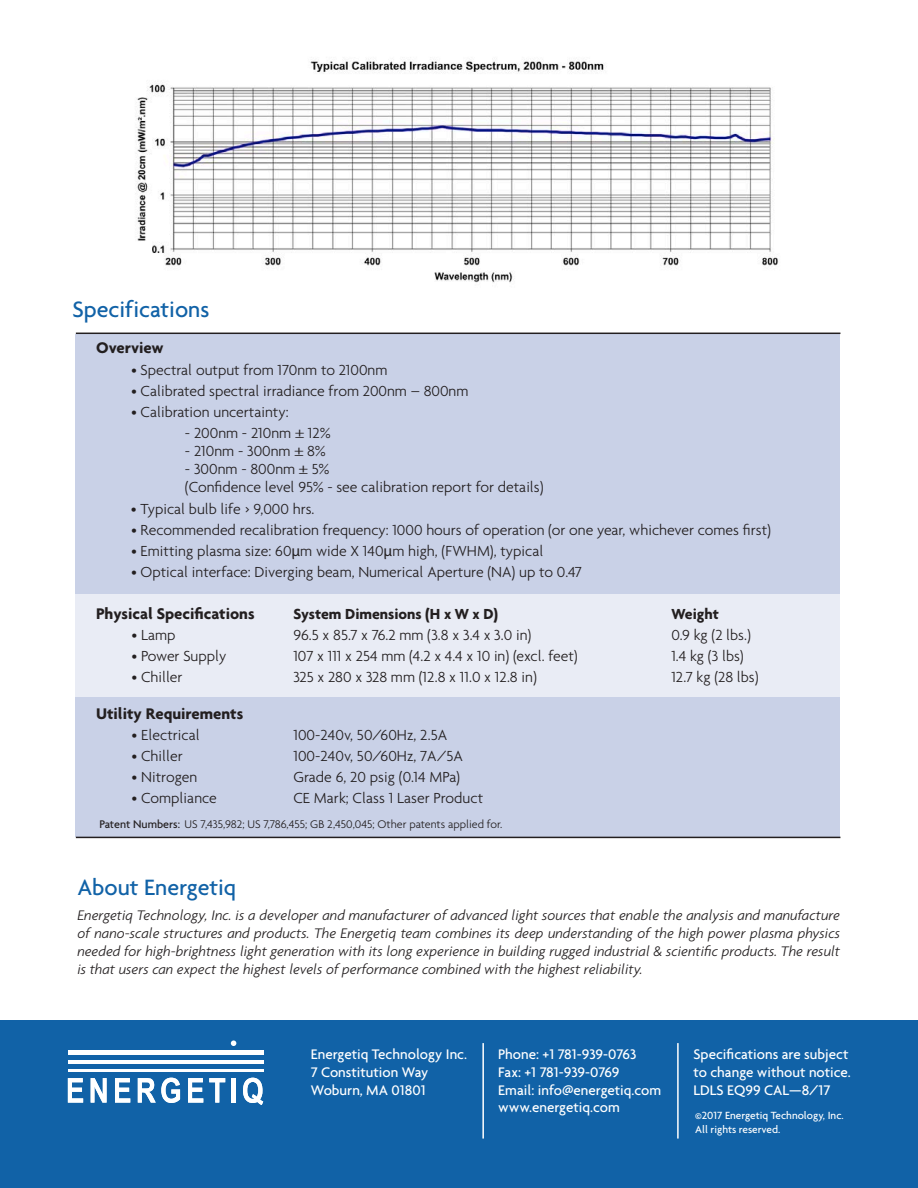
<style>
.page{position:relative;width:918px;height:1188px;background:#fff}
.page>*{position:absolute;margin:0;border:0;box-sizing:border-box;transform-origin:0 0}
.t1{font:500 24px "Agenda";color:#1162a7}
.t2{font:700 16.65px "Agenda";color:#231f20}
.t3{font:300 15.75px "Agenda";color:#231f20}
.t4{font:700 15.75px "Agenda";color:#231f20}
.t5{font:italic 300 15px/18px "Agenda";color:#231f20;text-align:justify}
.t6{font:500 15px/18px "Agenda";color:#fff}
.t7{font:300 12px "Agenda";color:#231f20}
.t8{font:500 11.25px/13.5px "Agenda";color:#fff}
.s1{font-family:"Times";font-weight:400;font-size:16.65px}
.s2{font-family:"Myriad Pro";font-weight:400}
.s3{font-weight:500}
</style>
<div class="page">
<div style="left:0;top:1020px;width:918px;height:168px;background:#1162a7"></div>
<svg style="left:231px;top:1040px;width:5px;height:6px"></svg>
<svg style="left:68px;top:1078px;width:15px;height:25px"></svg>
<svg style="left:91px;top:1078px;width:16px;height:25px"></svg>
<svg style="left:115px;top:1078px;width:15px;height:25px"></svg>
<svg style="left:138px;top:1078px;width:42px;height:25px"></svg>
<svg style="left:188px;top:1078px;width:15px;height:25px"></svg>
<svg style="left:209px;top:1078px;width:16px;height:25px"></svg>
<hr style="left:232px;top:1078px;width:4px;height:25px;background:#fff">
<svg style="left:243px;top:1078px;width:20px;height:27px"></svg>
<hr style="left:68px;top:1069px;width:196px;height:3px;background:#fff">
<hr style="left:68px;top:1060px;width:196px;height:4px;background:#fff">
<hr style="left:68px;top:1051px;width:196px;height:4px;background:#fff">
<hr style="left:482px;top:1043px;width:2px;height:96px;background:#fff">
<hr style="left:677px;top:1043px;width:2px;height:96px;background:#fff">
<div style="left:76px;top:334px;width:764px;height:503px;background:#c9d1e7"></div>
<div style="left:75px;top:594px;width:765px;height:102px;background:#e9ecf5"></div>
<hr style="left:76px;top:333px;width:764px;height:1px;background:#231f20">
<hr style="left:76px;top:837px;width:764px;height:1px;background:#231f20">
<img style="left:135px;top:61px;width:644px;height:222px">
<p class="t1" style="left:72px;top:295px;width:139px">Specifications</p>
<p class="t2" style="left:96px;top:338px;width:69px">Overview</p>
<p class="t3" style="left:131px;top:361px;width:258px">• Spectral output from 170nm to 2100nm</p>
<p class="t3" style="left:131px;top:382px;width:339px">• Calibrated spectral irradiance from 200nm – 800nm</p>
<p class="t3" style="left:131px;top:403px;width:159px">• Calibration uncertainty:</p>
<p class="t3" style="left:185px;top:424px;width:147px">- 200nm - 210nm <span class="s1">±</span> 12%</p>
<p class="t3" style="left:185px;top:442px;width:142px">- 210nm - 300nm <span class="s1">±</span> 8%</p>
<p class="t3" style="left:185px;top:460px;width:146px">- 300nm - 800nm <span class="s1">±</span> 5%</p>
<p class="t3" style="left:185px;top:478px;width:360px">(Confidence level 95% - see calibration report for details)</p>
<p class="t3" style="left:131px;top:500px;width:185px">• Typical bulb life &gt; 9,000 hrs.</p>
<p class="t3" style="left:131px;top:521px;width:642px">• Recommended recalibration frequency: 1000 hours of operation (or one year, whichever comes first)</p>
<p class="t3" style="left:131px;top:542px;width:414px">• Emitting plasma size: 60<span class="s2">µ</span>m wide X 140<span class="s2">µ</span>m high, (FWHM), typical</p>
<p class="t3" style="left:131px;top:563px;width:452px">• Optical interface: Diverging beam, Numerical Aperture (NA) up to 0.47</p>
<p class="t2" style="left:96px;top:603px;width:160px">Physical Specifications</p>
<p class="t4" style="left:293px;top:604px;width:206px">System Dimensions (H x W x D)</p>
<p class="t4" style="left:671px;top:604px;width:49px">Weight</p>
<p class="t3" style="left:131px;top:625px;width:46px">• Lamp</p>
<p class="t3" style="left:293px;top:625px;width:240px">96.5 x 85.7 x 76.2 mm (3.8 x 3.4 x 3.0 in)</p>
<p class="t3" style="left:671px;top:625px;width:81px">0.9 kg (2 lbs.)</p>
<p class="t3" style="left:131px;top:646px;width:97px">• Power Supply</p>
<p class="t3" style="left:293px;top:646px;width:286px">107 x 111 x 254 mm (4.2 x 4.4 x 10 in) (excl. feet)</p>
<p class="t3" style="left:671px;top:646px;width:74px">1.4 kg (3 lbs)</p>
<p class="t3" style="left:131px;top:667px;width:53px">• Chiller</p>
<p class="t3" style="left:293px;top:667px;width:245px">325 x 280 x 328 mm (12.8 x 11.0 x 12.8 in)</p>
<p class="t3" style="left:671px;top:667px;width:89px">12.7 kg (28 lbs)</p>
<p class="t2" style="left:96px;top:704px;width:149px">Utility Requirements</p>
<p class="t3" style="left:131px;top:726px;width:70px">• Electrical</p>
<p class="t3" style="left:293px;top:726px;width:155px">100-240v, 50/60Hz, 2.5A</p>
<p class="t3" style="left:131px;top:747px;width:53px">• Chiller</p>
<p class="t3" style="left:293px;top:747px;width:171px">100-240v, 50/60Hz, 7A/5A</p>
<p class="t3" style="left:131px;top:768px;width:67px">• Nitrogen</p>
<p class="t3" style="left:293px;top:768px;width:168px">Grade 6, 20 psig (0.14 MPa)</p>
<p class="t3" style="left:131px;top:789px;width:87px">• Compliance</p>
<p class="t3" style="left:293px;top:789px;width:191px">CE Mark; Class 1 Laser Product</p>
<p class="t7" style="left:99px;top:817px;width:405px"><span class="s3">Patent Numbers:</span> US 7,435,982; US 7,786,455; GB 2,450,045; Other patents applied for.</p>
<p class="t1" style="left:77px;top:873px;width:160px">About Energetiq</p>
<p class="t5" style="left:77px;top:906px;width:764px">Energetiq Technology, Inc. is a developer and manufacturer of advanced light sources that enable the analysis and manufacture of nano-scale structures and products. The Energetiq team combines its deep understanding of the high power plasma physics needed for high-brightness light generation with its long experience in building rugged industrial &amp; scientific products. The result is that users can expect the highest levels of performance combined with the highest reliability.</p>
<p class="t6" style="left:311px;top:1045px;width:158px">Energetiq Technology Inc.</p>
<p class="t6" style="left:311px;top:1063px;width:119px">7 Constitution Way</p>
<p class="t6" style="left:311px;top:1081px;width:116px">Woburn, MA 01801</p>
<p class="t6" style="left:498px;top:1045px;width:140px">Phone: +1 781-939-0763</p>
<p class="t6" style="left:498px;top:1063px;width:123px">Fax: +1 781-939-0769</p>
<p class="t6" style="left:498px;top:1081px;width:164px">Email: info@energetiq.com</p>
<p class="t6" style="left:498px;top:1097px;width:123px">www.energetiq.com</p>
<p class="t6" style="left:693px;top:1045px;width:159px">Specifications are subject to change without notice.</p>
<p class="t6" style="left:693px;top:1081px;width:138px">LDLS EQ99 CAL—8/17</p>
<p class="t8" style="left:695px;top:1108px;width:150px">©2017 Energetiq Technology, Inc.<br>All rights reserved.</p>
</div>
